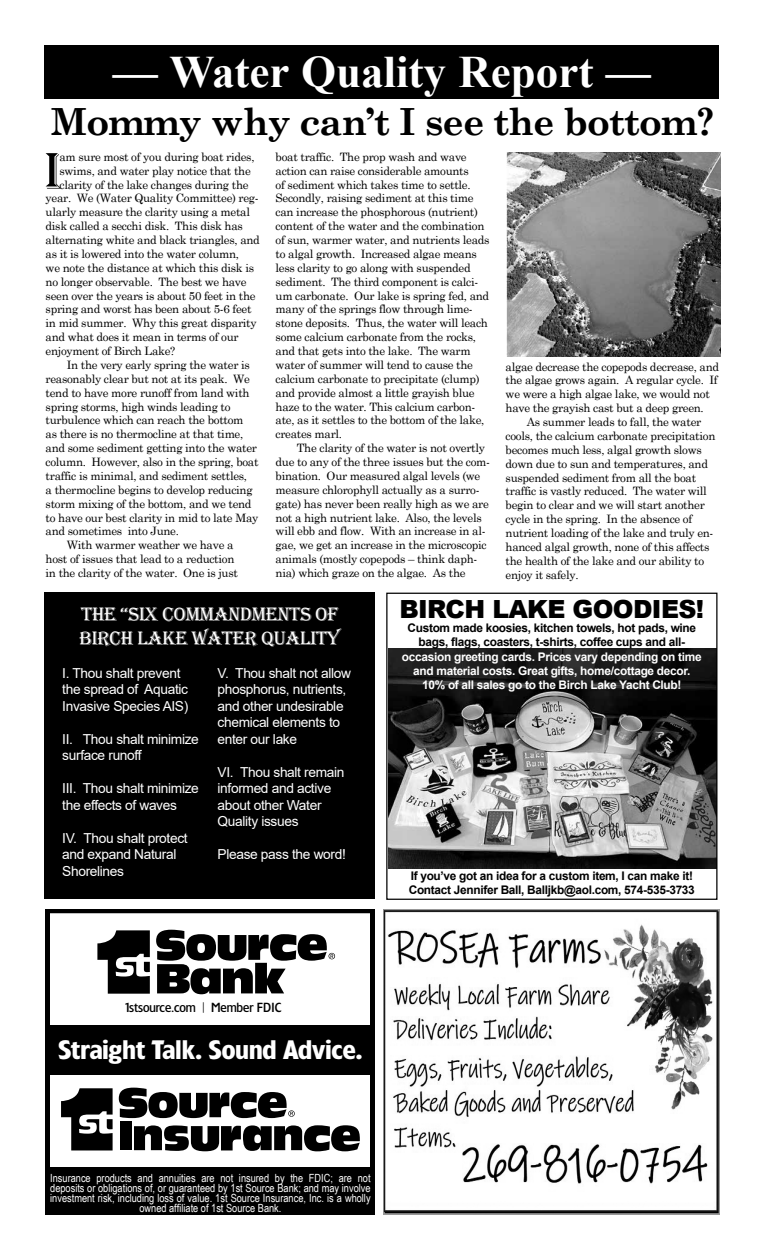
<style>
.page{position:relative;width:765px;height:1260px;background:#fff}
.page>*{position:absolute;margin:0;border:0;box-sizing:border-box;transform-origin:0 0}
.t1{font:53.25px "Algerian";color:#000}
.t2{font:700 45px "Times New Roman";color:#fff}
.t3{font:700 37.5px "Century Schoolbook";letter-spacing:-.025em;color:#000}
.t4{font:700 25px "TF Forever";color:#fff}
.t5{font:900 25px "Arial";letter-spacing:-.025em;color:#000}
.t6{font:20px/24px "Algerian";letter-spacing:-.025em;color:#fff}
.t7{font:13.75px/16.5px "Arial";letter-spacing:-.025em;color:#fff}
.t8{font:500 12.5px "TF Forever";color:#000}
.t9{font:700 11.88px/14.2px "Arial";letter-spacing:-.025em;color:#000;text-align:center}
.t10{font:700 11.88px/14.2px "Arial";letter-spacing:-.025em;color:#fff;text-align:center}
.t11{font:11.5px/13.9px "Century Schoolbook";letter-spacing:-.025em;color:#000}
.t12{font:11.25px/10px "Arial Narrow";color:#fff;text-align:center}
</style>
<div class="page">
<div style="left:44px;top:45px;width:675px;height:54px;background:#000"></div>
<svg style="left:45px;top:909px;width:330px;height:306px"></svg>
<div style="left:45px;top:1025px;width:330px;height:50px;background:#000"></div>
<svg style="left:97px;top:930px;width:53px;height:64px"></svg>
<svg style="left:156px;top:930px;width:179px;height:64px"></svg>
<svg style="left:119px;top:1088px;width:176px;height:30px"></svg>
<div style="left:120px;top:1122px;width:12px;height:28px;background:#000"></div>
<svg style="left:134px;top:1125px;width:226px;height:26px"></svg>
<svg style="left:61px;top:1088px;width:52px;height:62px"></svg>
<div style="left:48px;top:1167px;width:326px;height:48px;background:#000"></div>
<img style="left:507px;top:152px;width:214px;height:204px">
<div style="left:45px;top:593px;width:330px;height:306px;background:#000"></div>
<img style="left:383px;top:909px;width:337px;height:306px">
<img style="left:388px;top:649px;width:328px;height:220px">
<div style="left:386px;top:593px;width:332px;height:307px;border:1px solid #000"></div>
<h2 class="t2" style="left:113px;top:40px;width:539px">— Water Quality Report —</h2>
<h3 class="t3" style="left:51px;top:93px;width:666px">Mommy why can’t I see the bottom?</h3>
<h1 class="t1" style="left:45px;top:141px;width:18px">I</h1>
<p class="t11" style="left:59px;top:149px;width:197px">am sure most of you during boat rides,</p>
<p class="t11" style="left:59px;top:163px;width:193px">swims, and water play notice that the</p>
<p class="t11" style="left:59px;top:177px;width:191px">clarity of the lake changes during the</p>
<p class="t11" style="left:46px;top:190px;width:215px">year. We (Water Quality Committee) reg-</p>
<p class="t11" style="left:46px;top:204px;width:206px">ularly measure the clarity using a metal</p>
<p class="t11" style="left:46px;top:218px;width:199px">disk called a secchi disk. This disk has</p>
<p class="t11" style="left:46px;top:232px;width:216px">alternating white and black triangles, and</p>
<p class="t11" style="left:46px;top:246px;width:195px">as it is lowered into the water column,</p>
<p class="t11" style="left:46px;top:260px;width:210px">we note the distance at which this disk is</p>
<p class="t11" style="left:46px;top:274px;width:203px">no longer observable. The best we have</p>
<p class="t11" style="left:46px;top:288px;width:211px">seen over the years is about 50 feet in the</p>
<p class="t11" style="left:46px;top:301px;width:207px">spring and worst has been about 5-6 feet</p>
<p class="t11" style="left:46px;top:315px;width:213px">in mid summer. Why this great disparity</p>
<p class="t11" style="left:46px;top:329px;width:195px">and what does it mean in terms of our</p>
<p class="t11" style="left:46px;top:343px;width:131px">enjoyment of Birch Lake?</p>
<p class="t11" style="left:67px;top:357px;width:184px">In the very early spring the water is</p>
<p class="t11" style="left:46px;top:371px;width:206px">reasonably clear but not at its peak. We</p>
<p class="t11" style="left:46px;top:385px;width:205px">tend to have more runoff from land with</p>
<p class="t11" style="left:46px;top:399px;width:186px">spring storms, high winds leading to</p>
<p class="t11" style="left:46px;top:412px;width:199px">turbulence which can reach the bottom</p>
<p class="t11" style="left:46px;top:426px;width:199px">as there is no thermocline at that time,</p>
<p class="t11" style="left:46px;top:440px;width:213px">and some sediment getting into the water</p>
<p class="t11" style="left:46px;top:454px;width:215px">column. However, also in the spring, boat</p>
<p class="t11" style="left:46px;top:468px;width:203px">traffic is minimal, and sediment settles,</p>
<p class="t11" style="left:46px;top:482px;width:208px">a thermocline begins to develop reducing</p>
<p class="t11" style="left:46px;top:496px;width:207px">storm mixing of the bottom, and we tend</p>
<p class="t11" style="left:46px;top:510px;width:214px">to have our best clarity in mid to late May</p>
<p class="t11" style="left:46px;top:523px;width:135px">and sometimes into June.</p>
<p class="t11" style="left:67px;top:537px;width:168px">With warmer weather we have a</p>
<p class="t11" style="left:46px;top:551px;width:190px">host of issues that lead to a reduction</p>
<p class="t11" style="left:46px;top:565px;width:194px">in the clarity of the water. One is just</p>
<p class="t11" style="left:276px;top:149px;width:215px">boat traffic. The prop wash and wave action can raise considerable amounts<br>of sediment which takes time to settle.<br>Secondly, raising sediment at this time can increase the phosphorous (nutrient) content of the water and the combination of sun, warmer water, and nutrients leads to algal growth. Increased algae means less clarity to go along with suspended sediment. The third component is calci&shy;um carbonate. Our lake is spring fed, and many of the springs flow through lime&shy;stone deposits. Thus, the water will leach some calcium carbonate from the rocks, and that gets into the lake. The warm water of summer will tend to cause the calcium carbonate to precipitate (clump) and provide almost a little grayish blue haze to the water. This calcium carbon&shy;ate, as it settles to the bottom of the lake, creates marl.</p>
<p class="t11" style="left:276px;top:440px;width:216px;text-indent:21px">The clarity of the water is not overtly due to any of the three issues but the com&shy;bination. Our measured algal levels (we measure chlorophyll actually as a surro&shy;gate) has never been really high as we are not a high nutrient lake. Also, the levels will ebb and flow. With an increase in al&shy;gae, we get an increase in the microscopic animals (mostly copepods – think daph&shy;nia) which graze on the algae. As the</p>
<p class="t11" style="left:506px;top:359px;width:215px">algae decrease the copepods decrease, and</p>
<p class="t11" style="left:506px;top:372px;width:214px">the algae grows again. A regular cycle. If</p>
<p class="t11" style="left:506px;top:386px;width:206px">we were a high algae lake, we would not</p>
<p class="t11" style="left:506px;top:400px;width:200px">have the grayish cast but a deep green.</p>
<p class="t11" style="left:527px;top:414px;width:176px">As summer leads to fall, the water</p>
<p class="t11" style="left:506px;top:428px;width:211px">cools, the calcium carbonate precipitation</p>
<p class="t11" style="left:506px;top:442px;width:198px">becomes much less, algal growth slows</p>
<p class="t11" style="left:506px;top:456px;width:204px">down due to sun and temperatures, and</p>
<p class="t11" style="left:506px;top:470px;width:192px">suspended sediment from all the boat</p>
<p class="t11" style="left:506px;top:483px;width:203px">traffic is vastly reduced. The water will</p>
<p class="t11" style="left:506px;top:497px;width:201px">begin to clear and we will start another</p>
<p class="t11" style="left:506px;top:511px;width:188px">cycle in the spring. In the absence of</p>
<p class="t11" style="left:506px;top:525px;width:209px">nutrient loading of the lake and truly en-</p>
<p class="t11" style="left:506px;top:539px;width:205px">hanced algal growth, none of this affects</p>
<p class="t11" style="left:506px;top:553px;width:200px">the health of the lake and our ability to</p>
<p class="t11" style="left:506px;top:567px;width:74px">enjoy it safely.</p>
<h3 class="t6" style="left:79px;top:603px;width:262px">THE “SIX COMMANDMENTS OF<br>BIRCH LAKE WATER QUALITY</h3>
<h3 class="t5" style="left:399px;top:591px;width:306px">BIRCH LAKE GOODIES!</h3>
<p class="t9" style="left:407px;top:621px;width:290px">Custom made koosies, kitchen towels, hot pads, wine bags, flags, coasters, t-shirts, coffee cups and all-</p>
<p class="t10" style="left:402px;top:650px;width:301px">occasion greeting cards. Prices vary depending on time and material costs. Great gifts, home/cottage decor.<br>10% of all sales go to the Birch Lake Yacht Club!</p>
<p class="t7" style="left:62px;top:664px;width:128px">I. Thou shalt prevent the spread of Aquatic<br>Invasive Species AIS)</p>
<p class="t7" style="left:62px;top:730px;width:138px">II. Thou shalt minimize surface runoff</p>
<p class="t7" style="left:62px;top:780px;width:138px">III. Thou shalt minimize the effects of waves</p>
<p class="t7" style="left:62px;top:829px;width:127px">IV. Thou shalt protect and expand Natural<br>Shorelines</p>
<p class="t7" style="left:218px;top:664px;width:135px">V. Thou shalt not allow phosphorus, nutrients, and other undesirable chemical elements to enter our lake</p>
<p class="t7" style="left:218px;top:763px;width:129px">VI. Thou shalt remain informed and active about other Water<br>Quality issues</p>
<p class="t7" style="left:218px;top:846px;width:130px">Please pass the word!</p>
<p class="t9" style="left:409px;top:869px;width:288px;text-align:left">If you’ve got an idea for a custom item, I can make it!<br>Contact Jennifer Ball, Balljkb@aol.com, 574-535-3733</p>
<p class="t8" style="left:124px;top:1000px;width:159px">1stsource.com | Member FDIC</p>
<h3 class="t4" style="left:58px;top:1035px;width:306px">Straight Talk. Sound Advice.</h3>
<p class="t12" style="left:50px;top:1172px;width:322px">Insurance products and annuities are not insured by the FDIC; are not deposits or obligations of, or guaranteed by 1st Source Bank; and may involve investment risk, including loss of value. 1st Source Insurance, Inc. is a wholly owned affiliate of 1st Source Bank.</p>
</div>
